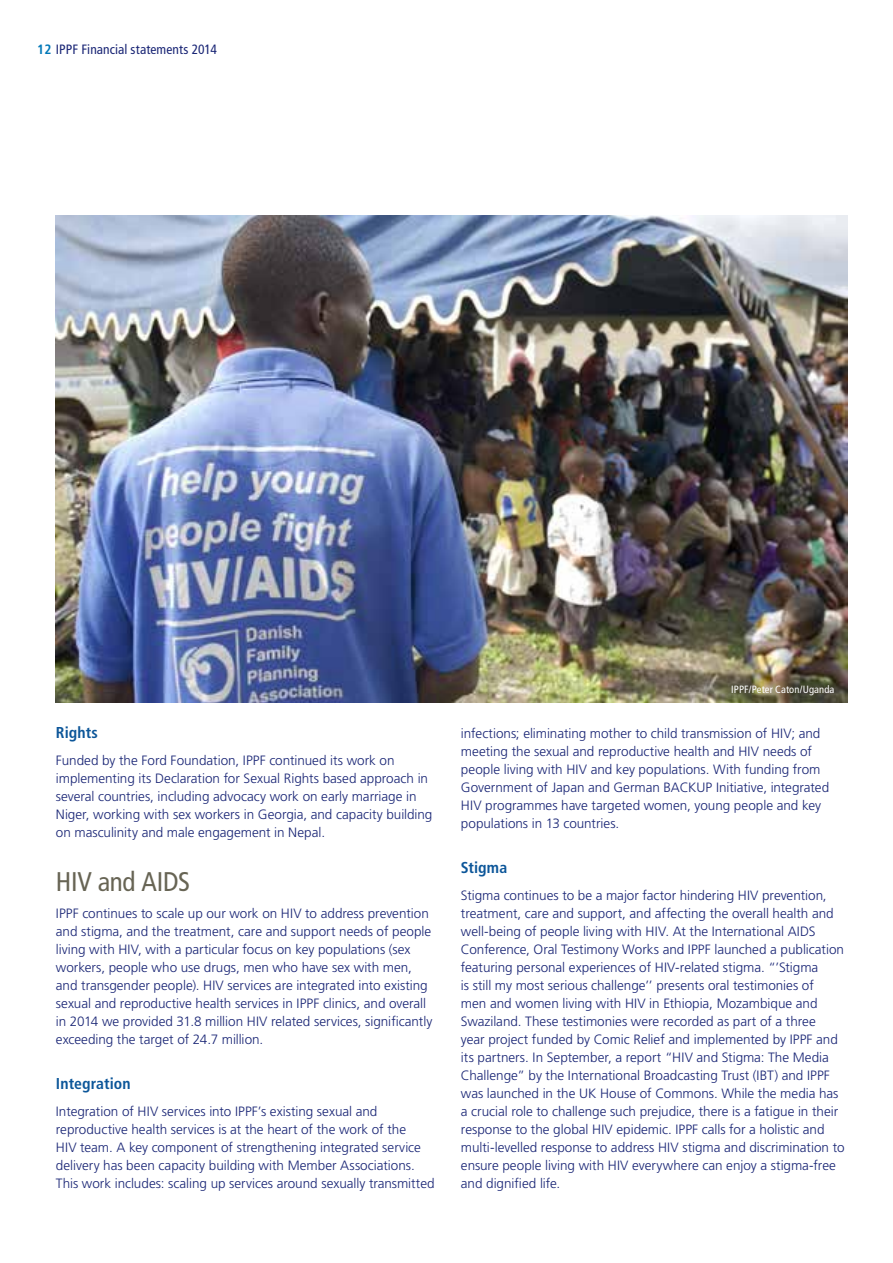
<style>
.page{position:relative;width:893px;height:1263px;background:#fff}
.page>*{position:absolute;margin:0;border:0;box-sizing:border-box;transform-origin:0 0}
.t1{font:condensed 27px "Frutiger LT Std";letter-spacing:-.015em;color:#676454}
.t2{font:700 condensed 15.75px "Frutiger LT Std";letter-spacing:.005em;color:#0c5699}
.t3{font:300 13.5px/18px "Frutiger LT Std";color:#192575}
.t4{font:condensed 13.5px "Frutiger LT Std";letter-spacing:.005em;color:#192575}
.t5{font:condensed 10.5px "Frutiger LT Std";letter-spacing:.015em;color:#fff}
.s1{font-weight:700;color:#0078b8}
</style>
<div class="page">
<img style="left:56px;top:215px;width:792px;height:487px">
<p class="t4" style="left:37px;top:41px;width:181px"><span class="s1">12</span> IPPF Financial statements 2014</p>
<p class="t2" style="left:56px;top:723px;width:44px">Rights</p>
<p class="t3" style="left:56px;top:752px;width:378px">Funded by the Ford Foundation, IPPF continued its work on implementing its Declaration for Sexual Rights based approach in several countries, including advocacy work on early marriage in Niger, working with sex workers in Georgia, and capacity building on masculinity and male engagement in Nepal.</p>
<h1 class="t1" style="left:56px;top:866px;width:136px">HIV and AIDS</h1>
<p class="t3" style="left:56px;top:905px;width:378px">IPPF continues to scale up our work on HIV to address prevention and stigma, and the treatment, care and support needs of people living with HIV, with a particular focus on key populations (sex workers, people who use drugs, men who have sex with men, and transgender people). HIV services are integrated into existing sexual and reproductive health services in IPPF clinics, and overall in 2014 we provided 31.8 million HIV related services, significantly exceeding the target of 24.7 million.</p>
<p class="t2" style="left:56px;top:1074px;width:76px">Integration</p>
<p class="t3" style="left:56px;top:1103px;width:380px">Integration of HIV services into IPPF’s existing sexual and reproductive health services is at the heart of the work of the<br>HIV team. A key component of strengthening integrated service delivery has been capacity building with Member Associations.<br>This work includes: scaling up services around sexually transmitted</p>
<p class="t5" style="left:731px;top:683px;width:105px">IPPF/Peter Caton/Uganda</p>
<p class="t3" style="left:461px;top:725px;width:370px">infections; eliminating mother to child transmission of HIV; and meeting the sexual and reproductive health and HIV needs of people living with HIV and key populations. With funding from Government of Japan and German BACKUP Initiative, integrated HIV programmes have targeted women, young people and key populations in 13 countries.</p>
<p class="t2" style="left:461px;top:858px;width:48px">Stigma</p>
<p class="t3" style="left:461px;top:887px;width:385px">Stigma continues to be a major factor hindering HIV prevention, treatment, care and support, and affecting the overall health and well-being of people living with HIV. At the International AIDS Conference, Oral Testimony Works and IPPF launched a publication featuring personal experiences of HIV-related stigma. “’Stigma<br>is still my most serious challenge’’ presents oral testimonies of<br>men and women living with HIV in Ethiopia, Mozambique and Swaziland. These testimonies were recorded as part of a three<br>year project funded by Comic Relief and implemented by IPPF and its partners. In September, a report “HIV and Stigma: The Media Challenge” by the International Broadcasting Trust (IBT) and IPPF was launched in the UK House of Commons. While the media has a crucial role to challenge such prejudice, there is a fatigue in their response to the global HIV epidemic. IPPF calls for a holistic and multi-levelled response to address HIV stigma and discrimination to ensure people living with HIV everywhere can enjoy a stigma-free and dignified life.</p>
</div>
